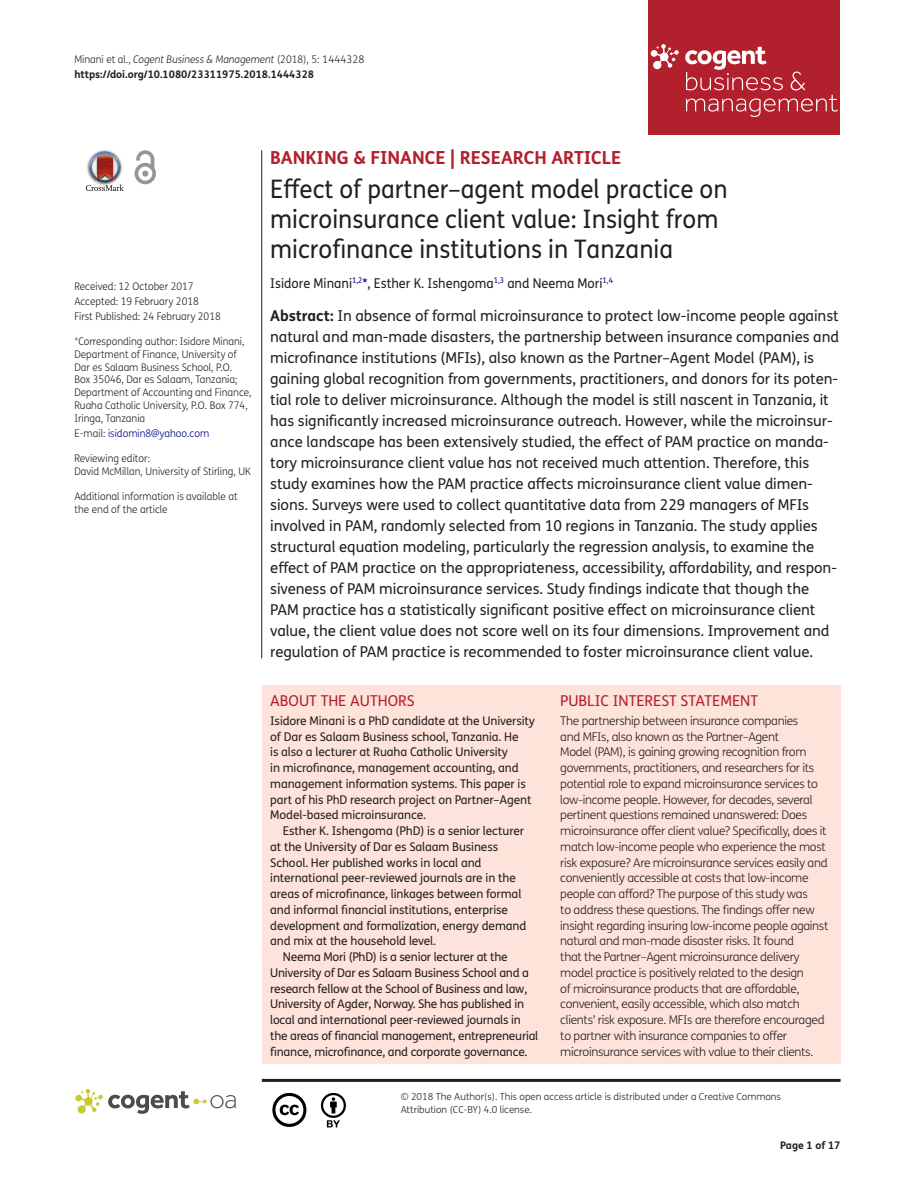
<style>
.page{position:relative;width:915px;height:1191px;background:#fff}
.page>*{position:absolute;margin:0;border:0;box-sizing:border-box;transform-origin:0 0}
.t1{font:25.5px/30px "FS Me Pro";color:#231f20;scale:.95 1}
.t2{font:700 18px "FS Me Pro";color:#b3202d}
.t3{font:15px/21px "FS Me Pro";letter-spacing:-.005em;color:#231f20}
.t4{font:15px "FS Me Pro";color:#b3202d}
.t5{font:13.5px "FS Me Pro";color:#231f20;scale:.95 1}
.t6{font:300 12px/15.8px "FS Me Pro";letter-spacing:-.025em;color:#231f20}
.t7{font:12px/15.8px "FS Me Pro";letter-spacing:-.01em;color:#231f20}
.t8{font:300 10.5px/12.8px "FS Me Pro";color:#231f20;scale:.95 1}
.t9{font:700 10.5px/15px "FS Me Pro";color:#231f20}
.t10{font:300 10.5px "FS Me Pro";color:#000080;scale:.95 1}
.t11{font:300 9.75px/12.8px "FS Me Pro";color:#231f20}
.s1{font-weight:300}
.s2{font-weight:300;font-style:italic}
.s3{color:#231f20}
.s4{color:#000080}
.s5{font-weight:700}
</style>
<div class="page">
<div style="left:648px;top:0;width:192px;height:134px;background:#b3202d"></div>
<svg style="left:650px;top:44px;width:28px;height:25px"></svg>
<svg style="left:685px;top:47px;width:152px;height:70px"></svg>
<div style="left:261px;top:685px;width:579px;height:378px;background:#fde3da"></div>
<svg style="left:86px;top:151px;width:38px;height:40px"></svg>
<svg style="left:134px;top:150px;width:22px;height:34px"></svg>
<hr style="left:261px;top:150px;width:1px;height:508px;background:#231f20">
<hr style="left:262px;top:1078px;width:578px;height:3px;background:#231f20">
<svg style="left:75px;top:1089px;width:161px;height:24px"></svg>
<svg style="left:272px;top:1093px;width:34px;height:34px"></svg>
<svg style="left:321px;top:1093px;width:25px;height:34px"></svg>
<p class="t9" style="left:74px;top:51px;width:291px"><span class="s1">Minani et al.,</span> <span class="s2">Cogent Business &amp; Management</span> <span class="s1">(2018), 5: 1444328 </span>https://doi.org/10.1080/23311975.2018.1444328</p>
<p class="t8" style="left:74px;top:279px;width:155px;line-height:14.9px">Received: 12 October 2017<br>Accepted: 19 February 2018<br>First Published: 24 February 2018</p>
<p class="t8" style="left:74px;top:335px;width:188px">*Corresponding author: Isidore Minani, Department of Finance, University of Dar es Salaam Business School, P.O.<br>Box 35046, Dar es Salaam, Tanzania; Department of Accounting and Finance, Ruaha Catholic University, P.O. Box 774, Iringa, Tanzania</p>
<p class="t10" style="left:74px;top:426px;width:143px"><span class="s3">E-mail:</span> isidomin8@yahoo.com</p>
<p class="t8" style="left:74px;top:452px;width:187px">Reviewing editor:<br>David McMillan, University of Stirling, UK</p>
<p class="t8" style="left:74px;top:490px;width:173px">Additional information is available at the end of the article</p>
<p class="t2" style="left:270px;top:143px;width:352px">BANKING &amp; FINANCE | RESEARCH ARTICLE</p>
<h1 class="t1" style="left:270px;top:174px;width:482px">Effect of partner–agent model practice on microinsurance client value: Insight from microfinance institutions in Tanzania</h1>
<p class="t5" style="left:270px;top:273px;width:362px">Isidore Minani<sup>1,2</sup><span class="s4">*</span>, Esther K. Ishengoma<sup>1,3</sup> and Neema Mori<sup>1,4</sup></p>
<p class="t3" style="left:270px;top:305px;width:570px"><span class="s5">Abstract:</span> In absence of formal microinsurance to protect low-income people against natural and man-made disasters, the partnership between insurance companies and microfinance institutions (MFIs), also known as the Partner–Agent Model (PAM), is gaining global recognition from governments, practitioners, and donors for its poten&shy;tial role to deliver microinsurance. Although the model is still nascent in Tanzania, it has significantly increased microinsurance outreach. However, while the microinsur&shy;ance landscape has been extensively studied, the effect of PAM practice on manda&shy;tory microinsurance client value has not received much attention. Therefore, this study examines how the PAM practice affects microinsurance client value dimen&shy;sions. Surveys were used to collect quantitative data from 229 managers of MFIs involved in PAM, randomly selected from 10 regions in Tanzania. The study applies structural equation modeling, particularly the regression analysis, to examine the effect of PAM practice on the appropriateness, accessibility, affordability, and respon&shy;siveness of PAM microinsurance services. Study findings indicate that though the PAM practice has a statistically significant positive effect on microinsurance client value, the client value does not score well on its four dimensions. Improvement and regulation of PAM practice is recommended to foster microinsurance client value.</p>
<p class="t4" style="left:270px;top:690px;width:146px">ABOUT THE AUTHORS</p>
<p class="t7" style="left:270px;top:712px;width:266px">Isidore Minani is a PhD candidate at the University of Dar es Salaam Business school, Tanzania. He<br>is also a lecturer at Ruaha Catholic University<br>in microfinance, management accounting, and management information systems. This paper is part of his PhD research project on Partner–Agent Model-based microinsurance.</p>
<p class="t7" style="left:283px;top:823px;width:242px">Esther K. Ishengoma (PhD) is a senior lecturer</p>
<p class="t7" style="left:270px;top:838px;width:229px">at the University of Dar es Salaam Business</p>
<p class="t7" style="left:270px;top:854px;width:213px">School. Her published works in local and</p>
<p class="t7" style="left:270px;top:870px;width:247px">international peer-reviewed journals are in the</p>
<p class="t7" style="left:270px;top:886px;width:252px">areas of microfinance, linkages between formal</p>
<p class="t7" style="left:270px;top:901px;width:239px">and informal financial institutions, enterprise</p>
<p class="t7" style="left:270px;top:917px;width:257px">development and formalization, energy demand</p>
<p class="t7" style="left:270px;top:933px;width:167px">and mix at the household level.</p>
<p class="t7" style="left:283px;top:949px;width:226px">Neema Mori (PhD) is a senior lecturer at the</p>
<p class="t7" style="left:270px;top:964px;width:260px">University of Dar es Salaam Business School and a</p>
<p class="t7" style="left:270px;top:980px;width:258px">research fellow at the School of Business and law,</p>
<p class="t7" style="left:270px;top:996px;width:255px">University of Agder, Norway. She has published in</p>
<p class="t7" style="left:270px;top:1011px;width:252px">local and international peer-reviewed journals in</p>
<p class="t7" style="left:270px;top:1027px;width:269px">the areas of financial management, entrepreneurial</p>
<p class="t7" style="left:270px;top:1043px;width:259px">finance, microfinance, and corporate governance.</p>
<p class="t4" style="left:560px;top:690px;width:199px">PUBLIC INTEREST STATEMENT</p>
<p class="t6" style="left:560px;top:712px;width:269px">The partnership between insurance companies<br>and MFIs, also known as the Partner–Agent<br>Model (PAM), is gaining growing recognition from governments, practitioners, and researchers for its potential role to expand microinsurance services to low-income people. However, for decades, several pertinent questions remained unanswered: Does microinsurance offer client value? Specifically, does it match low-income people who experience the most risk exposure? Are microinsurance services easily and conveniently accessible at costs that low-income people can afford? The purpose of this study was<br>to address these questions. The findings offer new insight regarding insuring low-income people against natural and man-made disaster risks. It found<br>that the Partner–Agent microinsurance delivery model practice is positively related to the design<br>of microinsurance products that are affordable, convenient, easily accessible, which also match clients’ risk exposure. MFIs are therefore encouraged to partner with insurance companies to offer microinsurance services with value to their clients.</p>
<p class="t11" style="left:400px;top:1090px;width:381px">© 2018 The Author(s). This open access article is distributed under a Creative Commons<br>Attribution (CC-BY) 4.0 license.</p>
<p class="t9" style="left:780px;top:1137px;width:62px">Page 1 of 17</p>
</div>
